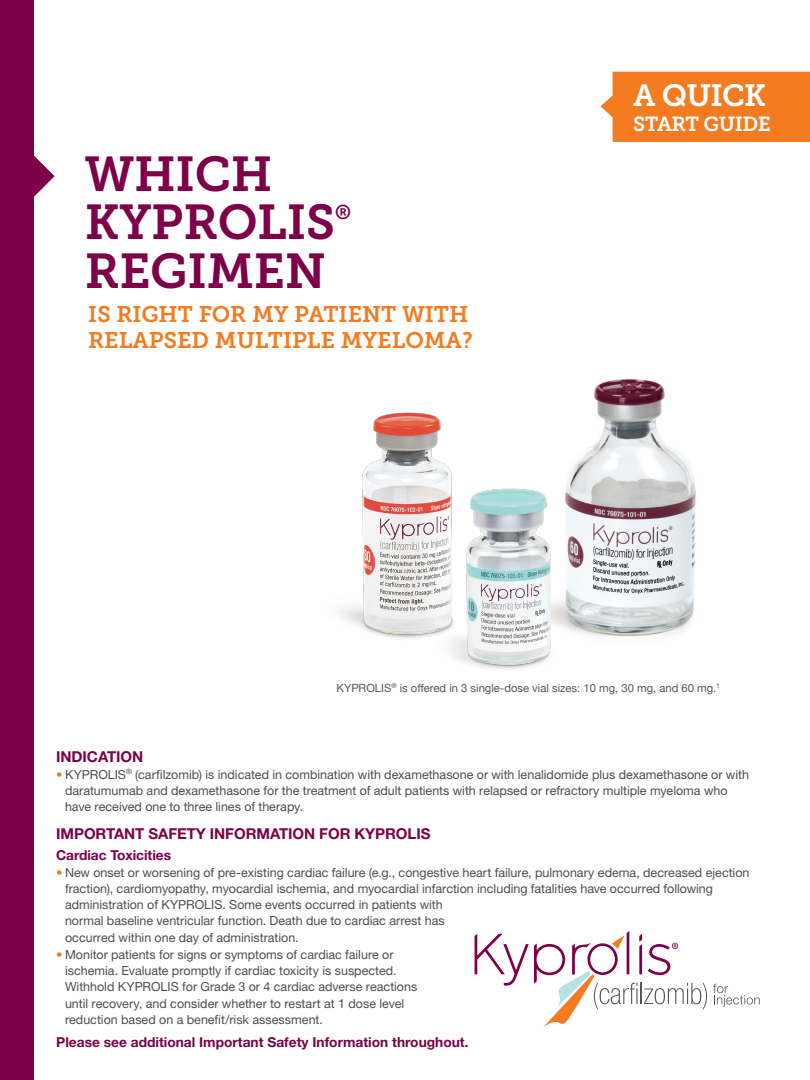
<style>
.page{position:relative;width:810px;height:1080px;background:#fff}
.page>*{position:absolute;margin:0;border:0;box-sizing:border-box;transform-origin:0 0}
.t1{font:48.75px/48.8px "Museo Slab 700";letter-spacing:-.005em;color:#7d0049}
.t2{font:30.62px "Museo Slab 700";letter-spacing:-.025em;color:#fff}
.t3{font:22.5px/26.2px "Museo Slab 700";color:#f47b20}
.t4{font:20.38px "Museo Slab 700";letter-spacing:-.02em;color:#fff}
.t5{font:20px "Museo Slab 700";color:#7d0049}
.ISI_Header{font:700 15px "Helvetica Neue LT Std";letter-spacing:-.005em;color:#7d0049}
.ISI_HEads{font:700 13.75px "Helvetica Neue LT Std";color:#7d0049}
.ISI_Header-2{font:700 13.75px "Helvetica Neue LT Std";letter-spacing:-.005em;color:#7d0049}
.ISI_copy_bullet{font:12.5px/16.2px "Helvetica Neue LT Std";color:#4d4d4f}
.t6{font:11.25px "Helvetica Neue";color:#53565a}
.s1{color:#f47b20}
</style>
<div class="page">
<div style="left:601px;top:72px;width:209px;height:70px;background:#f47b20"></div>
<div style="left:0;top:0;width:34px;height:1080px;background:#7d0049"></div>
<svg style="left:34px;top:155px;width:21px;height:42px"></svg>
<img style="left:572px;top:379px;width:124px;height:258px">
<img style="left:340px;top:412px;width:110px;height:226px">
<img style="left:395px;top:469px;width:187px;height:200px">
<svg style="left:713px;top:984px;width:47px;height:23px"></svg>
<svg style="left:475px;top:931px;width:232px;height:96px"></svg>
<p class="t1" style="left:85px;top:150px;width:252px">WHICH<br>KYPROLIS</p>
<p class="t5" style="left:335px;top:201px;width:17px">®</p>
<p class="t1" style="left:85px;top:247px;width:243px">REGIMEN</p>
<p class="t3" style="left:88px;top:301px;width:386px">IS RIGHT FOR MY PATIENT WITH<br>RELAPSED MULTIPLE MYELOMA?</p>
<p class="t2" style="left:633px;top:78px;width:135px">A QUICK</p>
<p class="t4" style="left:633px;top:112px;width:139px">START GUIDE</p>
<p class="t6" style="left:337px;top:679px;width:385px">KYPROLIS<sup>®</sup> is offered in 3 single-dose vial sizes: 10 mg, 30 mg, and 60 mg.<sup>1</sup></p>
<p class="ISI_Header" style="left:56px;top:748px;width:89px">INDICATION</p>
<p class="ISI_copy_bullet" style="left:65px;top:766px;width:685px;text-indent:-9px"><span class="s1">•</span> KYPROLIS<sup>®</sup> (carfilzomib) is indicated in combination with dexamethasone or with lenalidomide plus dexamethasone or with daratumumab and dexamethasone for the treatment of adult patients with relapsed or refractory multiple myeloma who have received one to three lines of therapy.</p>
<p class="ISI_Header" style="left:56px;top:824px;width:376px">IMPORTANT SAFETY INFORMATION FOR KYPROLIS</p>
<p class="ISI_Header-2" style="left:56px;top:847px;width:116px">Cardiac Toxicities</p>
<p class="ISI_copy_bullet" style="left:65px;top:864px;width:686px;text-indent:-9px"><span class="s1">•</span> New onset or worsening of pre-existing cardiac failure (e.g., congestive heart failure, pulmonary edema, decreased ejection fraction), cardiomyopathy, myocardial ischemia, and myocardial infarction including fatalities have occurred following administration of KYPROLIS. Some events occurred in patients with<br>normal baseline ventricular function. Death due to cardiac arrest has<br>occurred within one day of administration.</p>
<p class="ISI_copy_bullet" style="left:65px;top:946px;width:354px;text-indent:-9px"><span class="s1">•</span> Monitor patients for signs or symptoms of cardiac failure or ischemia. Evaluate promptly if cardiac toxicity is suspected.<br>Withhold KYPROLIS for Grade 3 or 4 cardiac adverse reactions until recovery, and consider whether to restart at 1 dose level reduction based on a benefit/risk assessment.</p>
<p class="ISI_HEads" style="left:56px;top:1034px;width:414px">Please see additional Important Safety Information throughout.</p>
</div>
